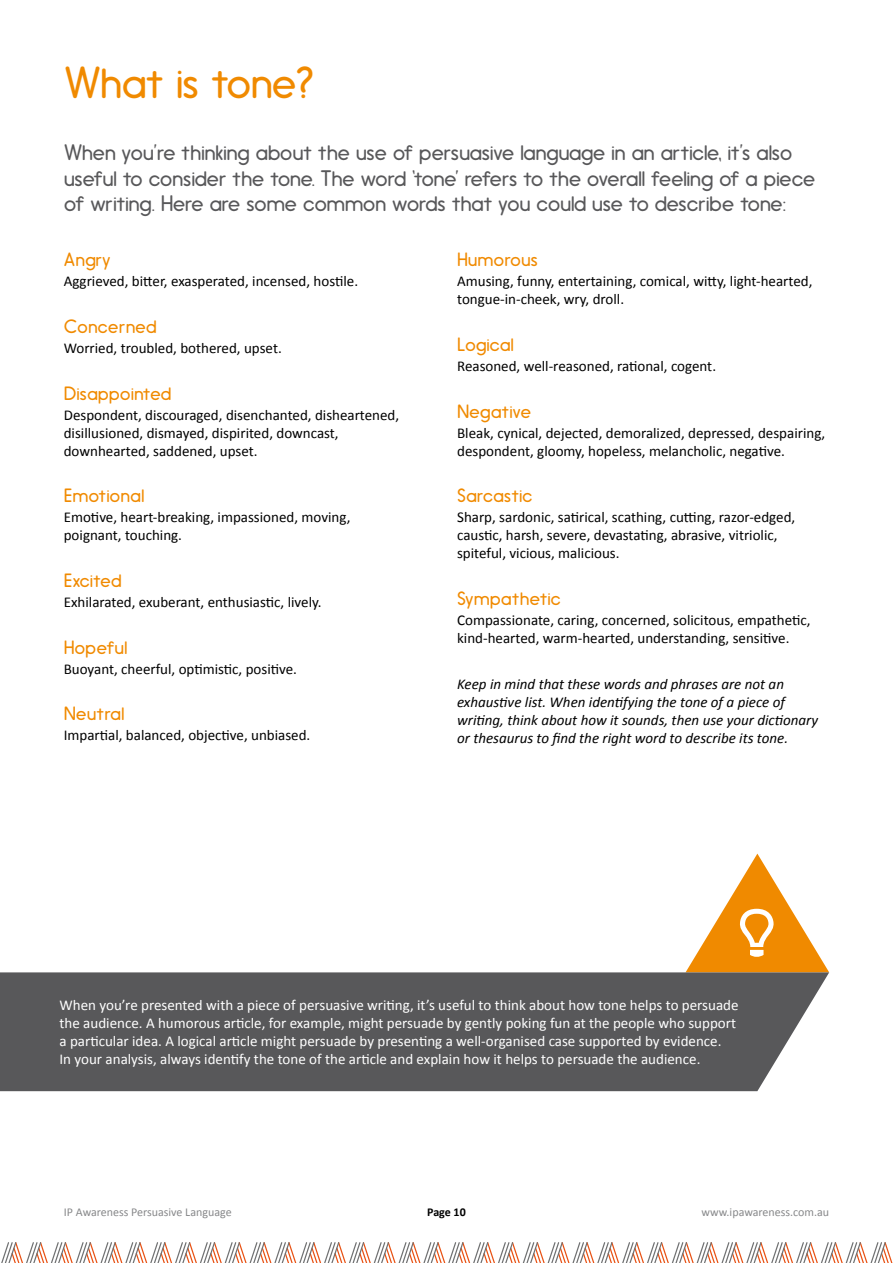
<style>
.page{position:relative;width:893px;height:1263px;background:#fff}
.page>*{position:absolute;margin:0;border:0;box-sizing:border-box;transform-origin:0 0}
.t1{font:300 42px "Hiruko Pro";letter-spacing:-.01em;color:#f08a00}
.t2{font:300 21px/25.5px "Hiruko Pro";color:#58585a}
.t3{font:300 18px "Hiruko Pro";letter-spacing:.025em;color:#f08a00}
.t4{font:15px/18px "Calibri";color:#000}
.t5{font:15px/18px "Calibri";color:#fff}
.t6{font:italic 15px/18px "Calibri";color:#000}
.t7{font:12px "Calibri";color:#87888a}
.t8{font:700 12px "Calibri";letter-spacing:-.005em;color:#000}
</style>
<div class="page">
<svg style="left:1px;top:1242px;width:892px;height:21px"></svg>
<svg style="left:686px;top:854px;width:143px;height:118px"></svg>
<div style="left:0;top:972px;width:829px;height:119px;background:#58585a"></div>
<h1 class="t1" style="left:64px;top:57px;width:251px">What is tone?</h1>
<p class="t2" style="left:64px;top:140px;width:753px">When you’re thinking about the use of persuasive language in an article, it’s also useful to consider the tone. The word ‘tone’ refers to the overall feeling of a piece of writing. Here are some common words that you could use to describe tone:</p>
<p class="t3" style="left:64px;top:249px;width:48px">Angry</p>
<p class="t4" style="left:64px;top:273px;width:296px">Aggrieved, bitter, exasperated, incensed, hostile.</p>
<p class="t3" style="left:64px;top:316px;width:94px">Concerned</p>
<p class="t4" style="left:64px;top:339px;width:220px">Worried, troubled, bothered, upset.</p>
<p class="t3" style="left:64px;top:382px;width:109px">Disappointed</p>
<p class="t4" style="left:64px;top:406px;width:337px">Despondent, discouraged, disenchanted, disheartened, disillusioned, dismayed, dispirited, downcast, downhearted, saddened, upset.</p>
<p class="t3" style="left:64px;top:485px;width:82px">Emotional</p>
<p class="t4" style="left:64px;top:508px;width:288px">Emotive, heart-breaking, impassioned, moving, poignant, touching.</p>
<p class="t3" style="left:64px;top:570px;width:59px">Excited</p>
<p class="t4" style="left:64px;top:593px;width:259px">Exhilarated, exuberant, enthusiastic, lively.</p>
<p class="t3" style="left:64px;top:636px;width:65px">Hopeful</p>
<p class="t4" style="left:64px;top:660px;width:235px">Buoyant, cheerful, optimistic, positive.</p>
<p class="t3" style="left:64px;top:703px;width:62px">Neutral</p>
<p class="t4" style="left:64px;top:726px;width:248px">Impartial, balanced, objective, unbiased.</p>
<p class="t3" style="left:457px;top:249px;width:82px">Humorous</p>
<p class="t4" style="left:457px;top:273px;width:357px">Amusing, funny, entertaining, comical, witty, light-hearted, tongue-in-cheek, wry, droll.</p>
<p class="t3" style="left:457px;top:334px;width:58px">Logical</p>
<p class="t4" style="left:457px;top:357px;width:260px">Reasoned, well-reasoned, rational, cogent.</p>
<p class="t3" style="left:457px;top:400px;width:75px">Negative</p>
<p class="t4" style="left:457px;top:424px;width:370px">Bleak, cynical, dejected, demoralized, depressed, despairing, despondent, gloomy, hopeless, melancholic, negative.</p>
<p class="t3" style="left:457px;top:485px;width:77px">Sarcastic</p>
<p class="t4" style="left:457px;top:508px;width:340px">Sharp, sardonic, satirical, scathing, cutting, razor-edged, caustic, harsh, severe, devastating, abrasive, vitriolic, spiteful, vicious, malicious.</p>
<p class="t3" style="left:457px;top:588px;width:105px">Sympathetic</p>
<p class="t4" style="left:457px;top:611px;width:355px">Compassionate, caring, concerned, solicitous, empathetic, kind-hearted, warm-hearted, understanding, sensitive.</p>
<p class="t6" style="left:457px;top:674px;width:363px">Keep in mind that these words and phrases are not an exhaustive list. When identifying the tone of a piece of writing, think about how it sounds, then use your dictionary or thesaurus to find the right word to describe its tone.</p>
<p class="t5" style="left:60px;top:996px;width:680px">When you’re presented with a piece of persuasive writing, it’s useful to think about how tone helps to persuade the audience. A humorous article, for example, might persuade by gently poking fun at the people who support a particular idea. A logical article might persuade by presenting a well-organised case supported by evidence.<br>In your analysis, always identify the tone of the article and explain how it helps to persuade the audience.</p>
<p class="t7" style="left:64px;top:1204px;width:169px">IP Awareness Persuasive Language</p>
<p class="t8" style="left:427px;top:1204px;width:40px">Page 10</p>
<p class="t7" style="left:701px;top:1204px;width:129px">www.ipawareness.com.au</p>
</div>
